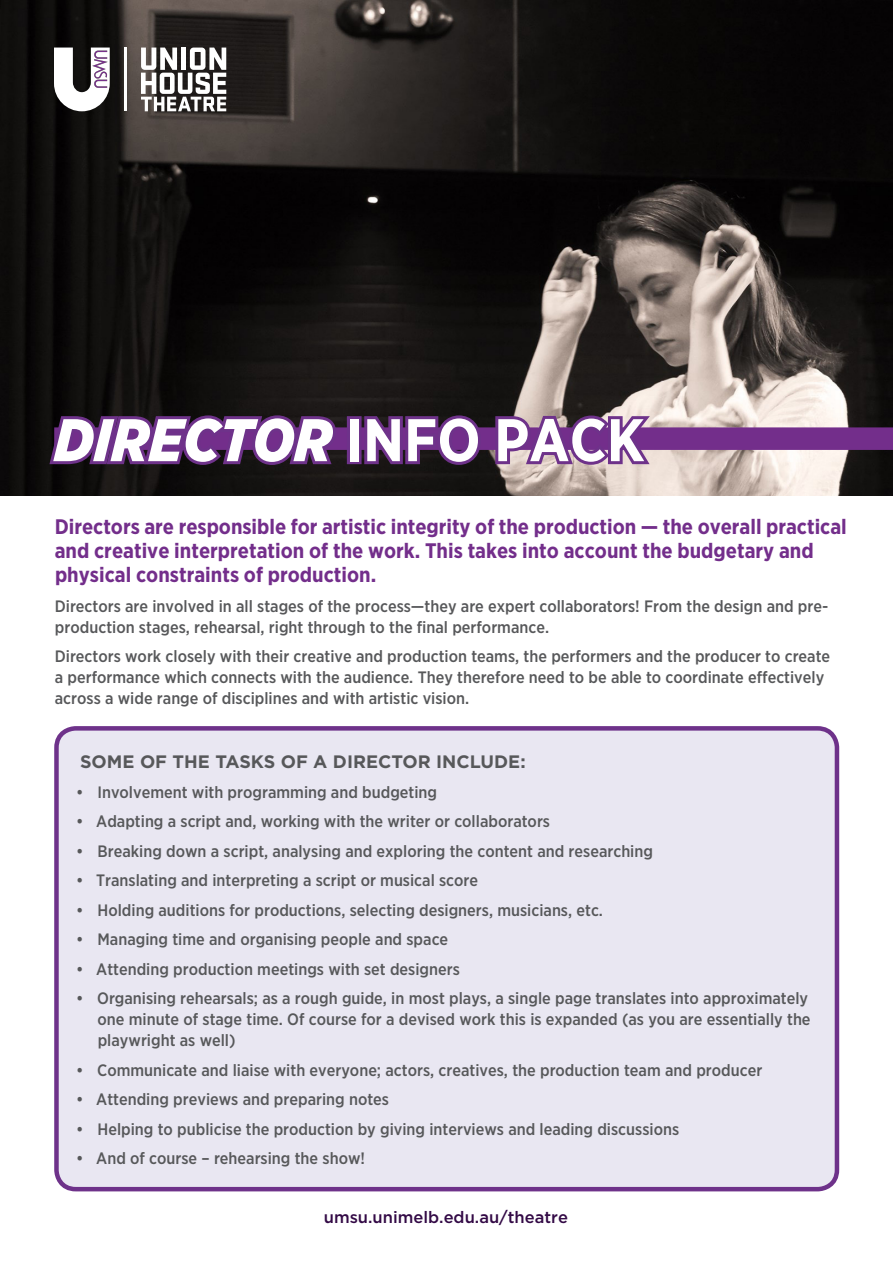
<style>
.page{position:relative;width:893px;height:1263px;background:#fff}
.page>*{position:absolute;margin:0;border:0;box-sizing:border-box;transform-origin:0 0}
.t1{font:italic 900 60px "Gotham Narrow";color:#fff}
.Body{font:700 21px/24px "Gotham Narrow";color:#732e8b}
.sub{font:700 18px "Gotham";color:#57585a}
.Body-2{font:500 16.5px/21px "Gotham Narrow";color:#57585a}
.Body-3{font:500 16.5px "Gotham";color:#330a46}
.s1{font-weight:700;font-style:normal}
</style>
<div class="page">
<img style="left:0;top:0;width:893px;height:495px">
<div style="left:54px;top:427px;width:839px;height:23px;background:#732e8b"></div>
<svg style="left:46px;top:412px;width:294px;height:57px"></svg>
<div style="left:347px;top:416px;width:15px;height:48px;border:6px solid #6e328a"></div>
<svg style="left:361px;top:412px;width:123px;height:56px"></svg>
<svg style="left:492px;top:412px;width:164px;height:57px"></svg>
<hr style="left:125px;top:48px;width:2px;height:63px;background:#fff">
<svg style="left:141px;top:48px;width:85px;height:63px"></svg>
<svg style="left:54px;top:48px;width:56px;height:63px"></svg>
<div style="left:56px;top:728px;width:781px;height:461px;background:#e9e7f2;border-radius:19px"></div>
<div style="left:54px;top:726px;width:785px;height:465px;border:4px solid #6e328a;border-radius:19px"></div>
<p class="t1" style="left:54px;top:400px;width:592px">DIRECTOR <span class="s1">INFO PACK</span></p>
<p class="Body" style="left:55px;top:515px;width:794px">Directors are responsible for artistic integrity of the production — the overall practical and creative interpretation of the work. This takes into account the budgetary and physical constraints of production.</p>
<p class="Body-2" style="left:55px;top:595px;width:775px">Directors are involved in all stages of the process—they are expert collaborators! From the design and pre&shy;production stages, rehearsal, right through to the final performance.</p>
<p class="Body-2" style="left:55px;top:646px;width:777px">Directors work closely with their creative and production teams, the performers and the producer to create a performance which connects with the audience. They therefore need to be able to coordinate effectively across a wide range of disciplines and with artistic vision.</p>
<p class="sub" style="left:80px;top:751px;width:447px">SOME OF THE TASKS OF A DIRECTOR INCLUDE:</p>
<p class="Body-2" style="left:76px;top:781px;width:362px">• Involvement with programming and budgeting</p>
<p class="Body-2" style="left:76px;top:811px;width:475px">• Adapting a script and, working with the writer or collaborators</p>
<p class="Body-2" style="left:76px;top:840px;width:578px">• Breaking down a script, analysing and exploring the content and researching</p>
<p class="Body-2" style="left:76px;top:870px;width:403px">• Translating and interpreting a script or musical score</p>
<p class="Body-2" style="left:76px;top:899px;width:528px">• Holding auditions for productions, selecting designers, musicians, etc.</p>
<p class="Body-2" style="left:76px;top:929px;width:374px">• Managing time and organising people and space</p>
<p class="Body-2" style="left:76px;top:958px;width:385px">• Attending production meetings with set designers</p>
<p class="Body-2" style="left:98px;top:988px;width:715px;text-indent:-21px">• Organising rehearsals; as a rough guide, in most plays, a single page translates into approximately one minute of stage time. Of course for a devised work this is expanded (as you are essentially the playwright as well)</p>
<p class="Body-2" style="left:76px;top:1059px;width:688px">• Communicate and liaise with everyone; actors, creatives, the production team and producer</p>
<p class="Body-2" style="left:76px;top:1089px;width:314px">• Attending previews and preparing notes</p>
<p class="Body-2" style="left:76px;top:1118px;width:605px">• Helping to publicise the production by giving interviews and leading discussions</p>
<p class="Body-2" style="left:76px;top:1148px;width:290px">• And of course – rehearsing the show!</p>
<p class="Body-3" style="left:324px;top:1207px;width:246px">umsu.unimelb.edu.au/theatre</p>
</div>
